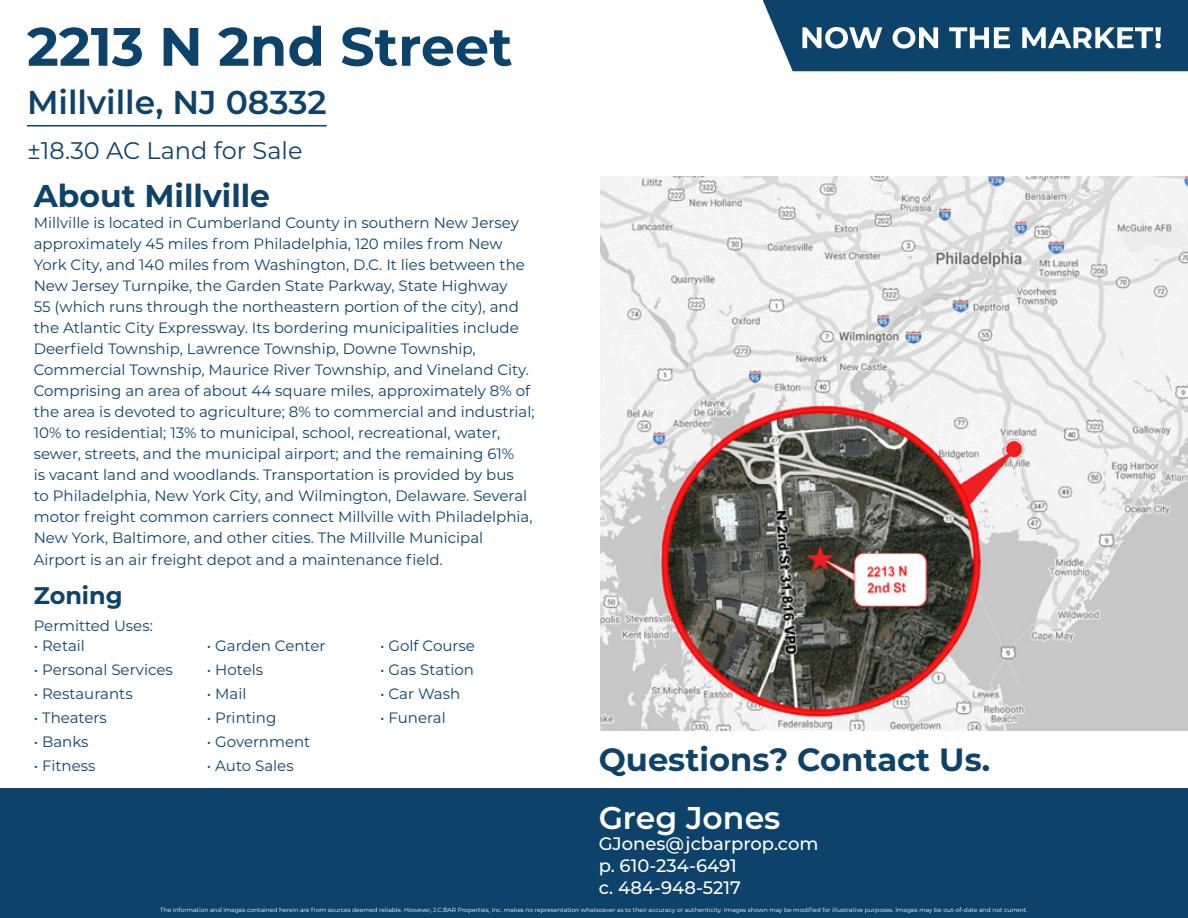
<style>
.page{position:relative;width:1188px;height:918px;background:#fff}
.page>*{position:absolute;margin:0;border:0;box-sizing:border-box;transform-origin:0 0}
.t1{font:700 54px "Montserrat";color:#0d436b}
.t2{font:600 33px "Montserrat";color:#0d436b}
.t3{font:700 32.1px "Montserrat";color:#0d436b}
.t4{font:700 31.5px "Montserrat";color:#0d436b}
.t5{font:600 31.5px "Montserrat";color:#fff}
.t6{font:24px "Montserrat";color:#0d436b}
.t7{font:700 24px "Montserrat";color:#0d436b}
.t8{font:500 18px/21.6px "Montserrat";color:#fff}
.t9{font:15px/21px "Montserrat";color:#0d436b}
.t10{font:6px "Montserrat";color:#fff}
</style>
<div class="page">
<img style="left:601px;top:176px;width:587px;height:554px">
<div style="left:0;top:788px;width:1188px;height:130px;background:#0d436b"></div>
<svg style="left:763px;top:0;width:425px;height:71px;background:#305e80"></svg>
<hr style="left:27px;top:125px;width:300px;height:2px;background:#0d436b">
<h1 class="t1" style="left:27px;top:8px;width:487px">2213 N 2nd Street</h1>
<h2 class="t2" style="left:27px;top:79px;width:301px">Millville, NJ 08332</h2>
<h3 class="t6" style="left:27px;top:134px;width:277px">±18.30 AC Land for Sale</h3>
<h3 class="t4" style="left:34px;top:173px;width:238px">About Millville</h3>
<p class="t9" style="left:34px;top:211px;width:502px">Millville is located in Cumberland County in southern New Jersey approximately 45 miles from Philadelphia, 120 miles from New York City, and 140 miles from Washington, D.C. It lies between the New Jersey Turnpike, the Garden State Parkway, State Highway<br>55 (which runs through the northeastern portion of the city), and the Atlantic City Expressway. Its bordering municipalities include Deerfield Township, Lawrence Township, Downe Township, Commercial Township, Maurice River Township, and Vineland City.<br>Comprising an area of about 44 square miles, approximately 8% of the area is devoted to agriculture; 8% to commercial and industrial; 10% to residential; 13% to municipal, school, recreational, water, sewer, streets, and the municipal airport; and the remaining 61%<br>is vacant land and woodlands. Transportation is provided by bus<br>to Philadelphia, New York City, and Wilmington, Delaware. Several motor freight common carriers connect Millville with Philadelphia, New York, Baltimore, and other cities. The Millville Municipal</p>
<p class="t9" style="left:34px;top:549px;width:411px">Airport is an air freight depot and a maintenance field.</p>
<h3 class="t7" style="left:34px;top:578px;width:90px">Zoning</h3>
<p class="t9" style="left:34px;top:615px;width:121px">Permitted Uses:</p>
<p class="t9" style="left:34px;top:635px;width:53px">• Retail</p>
<p class="t9" style="left:34px;top:659px;width:141px">• Personal Services</p>
<p class="t9" style="left:34px;top:683px;width:100px">• Restaurants</p>
<p class="t9" style="left:34px;top:707px;width:74px">• Theaters</p>
<p class="t9" style="left:34px;top:731px;width:56px">• Banks</p>
<p class="t9" style="left:34px;top:755px;width:63px">• Fitness</p>
<p class="t9" style="left:207px;top:635px;width:120px">• Garden Center</p>
<p class="t9" style="left:207px;top:659px;width:58px">• Hotels</p>
<p class="t9" style="left:207px;top:683px;width:41px">• Mail</p>
<p class="t9" style="left:207px;top:707px;width:71px">• Printing</p>
<p class="t9" style="left:207px;top:731px;width:105px">• Government</p>
<p class="t9" style="left:207px;top:755px;width:88px">• Auto Sales</p>
<p class="t9" style="left:380px;top:635px;width:96px">• Golf Course</p>
<p class="t9" style="left:380px;top:659px;width:95px">• Gas Station</p>
<p class="t9" style="left:380px;top:683px;width:81px">• Car Wash</p>
<p class="t9" style="left:380px;top:707px;width:67px">• Funeral</p>
<h3 class="t3" style="left:599px;top:737px;width:393px">Questions? Contact Us.</h3>
<h3 class="t5" style="left:599px;top:795px;width:183px">Greg Jones</h3>
<p class="t8" style="left:599px;top:832px;width:221px">GJones@jcbarprop.com p. 610-234-6491<br>c. 484-948-5217</p>
<p class="t10" style="left:160px;top:905px;width:869px">The information and images contained herein are from sources deemed reliable. However, J.C.BAR Properties, Inc. makes no representation whatsoever as to their accuracy or authenticity. Images shown may be modified for illustrative purposes. Images may be out-of-date and not current.</p>
</div>
